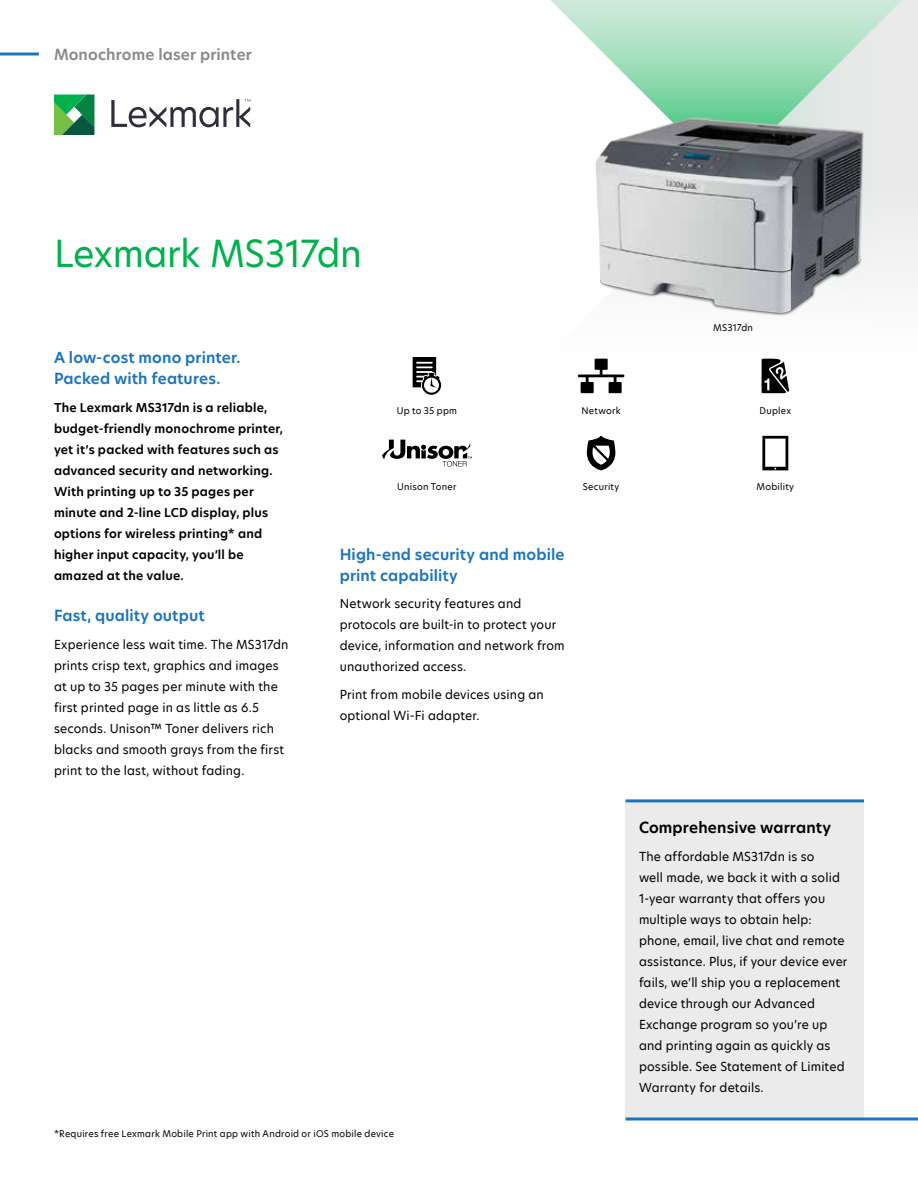
<style>
.page{position:relative;width:918px;height:1188px;background:#fff}
.page>*{position:absolute;margin:0;border:0;box-sizing:border-box;transform-origin:0 0}
.t1{font:36px "TP Hero";letter-spacing:-.01em;color:#00b14c}
.t2{font:600 15px/21px "TP Hero";letter-spacing:.01em;color:#1c75bc}
.t3{font:600 15px "TP Hero";letter-spacing:.01em;color:#888a8d}
.t4{font:600 15px "TP Hero";letter-spacing:.01em;color:#000}
.t5{font:12px/21px "TP Hero";letter-spacing:.015em;color:#000}
.t6{font:600 12px/21px "TP Hero";letter-spacing:.015em;color:#000}
.t7{font:9px "TP Hero";letter-spacing:.025em;color:#000}
</style>
<div class="page">
<svg style="left:0;top:52px;width:39px;height:4px"></svg>
<svg style="left:761px;top:0;width:157px;height:381px"></svg>
<svg style="left:550px;top:0;width:366px;height:176px"></svg>
<svg style="left:111px;top:99px;width:139px;height:28px"></svg>
<svg style="left:54px;top:94px;width:40px;height:41px;background:#359d56"></svg>
<img style="left:587px;top:108px;width:293px;height:216px">
<div style="left:626px;top:801px;width:238px;height:318px;background:#ebebec"></div>
<hr style="left:626px;top:1118px;width:238px;height:2px;background:#1c75bc">
<hr style="left:864px;top:1118px;width:54px;height:2px;background:#1c75bc">
<hr style="left:626px;top:799px;width:238px;height:3px;background:#1c75bc">
<svg style="left:413px;top:357px;width:28px;height:38px"></svg>
<svg style="left:578px;top:359px;width:46px;height:34px"></svg>
<svg style="left:762px;top:359px;width:27px;height:34px"></svg>
<svg style="left:382px;top:440px;width:90px;height:27px"></svg>
<svg style="left:587px;top:436px;width:28px;height:34px"></svg>
<svg style="left:762px;top:436px;width:26px;height:34px"></svg>
<p class="t3" style="left:54px;top:44px;width:200px">Monochrome laser printer</p>
<h1 class="t1" style="left:54px;top:229px;width:309px">Lexmark MS317dn</h1>
<p class="t7" style="left:713px;top:322px;width:41px">MS317dn</p>
<p class="t2" style="left:54px;top:347px;width:188px">A low-cost mono printer.<br>Packed with features.</p>
<p class="t6" style="left:54px;top:397px;width:231px">The Lexmark MS317dn is a reliable, budget-friendly monochrome printer, yet it’s packed with features such as advanced security and networking.<br>With printing up to 35 pages per minute and 2-line LCD display, plus options for wireless printing* and higher input capacity, you’ll be amazed at the value.</p>
<p class="t2" style="left:54px;top:605px;width:152px">Fast, quality output</p>
<p class="t5" style="left:54px;top:634px;width:236px">Experience less wait time. The MS317dn prints crisp text, graphics and images at up to 35 pages per minute with the first printed page in as little as 6.5 seconds. Unison™ Toner delivers rich blacks and smooth grays from the first print to the last, without fading.</p>
<p class="t7" style="left:397px;top:405px;width:62px">Up to 35 ppm</p>
<p class="t7" style="left:582px;top:405px;width:41px">Network</p>
<p class="t7" style="left:760px;top:405px;width:33px">Duplex</p>
<p class="t7" style="left:397px;top:480px;width:61px">Unison Toner</p>
<p class="t7" style="left:583px;top:480px;width:38px">Security</p>
<p class="t7" style="left:757px;top:480px;width:39px">Mobility</p>
<p class="t2" style="left:340px;top:544px;width:226px">High-end security and mobile print capability</p>
<p class="t5" style="left:340px;top:593px;width:226px">Network security features and protocols are built-in to protect your device, information and network from unauthorized access.</p>
<p class="t5" style="left:340px;top:684px;width:206px">Print from mobile devices using an optional Wi-Fi adapter.</p>
<p class="t4" style="left:639px;top:818px;width:194px">Comprehensive warranty</p>
<p class="t5" style="left:639px;top:846px;width:210px">The affordable MS317dn is so<br>well made, we back it with a solid<br>1-year warranty that offers you multiple ways to obtain help: phone, email, live chat and remote assistance. Plus, if your device ever fails, we’ll ship you a replacement device through our Advanced<br>Exchange program so you’re up and printing again as quickly as possible. See Statement of Limited<br>Warranty for details.</p>
<p class="t7" style="left:54px;top:1127px;width:342px">*Requires free Lexmark Mobile Print app with Android or iOS mobile device</p>
</div>
